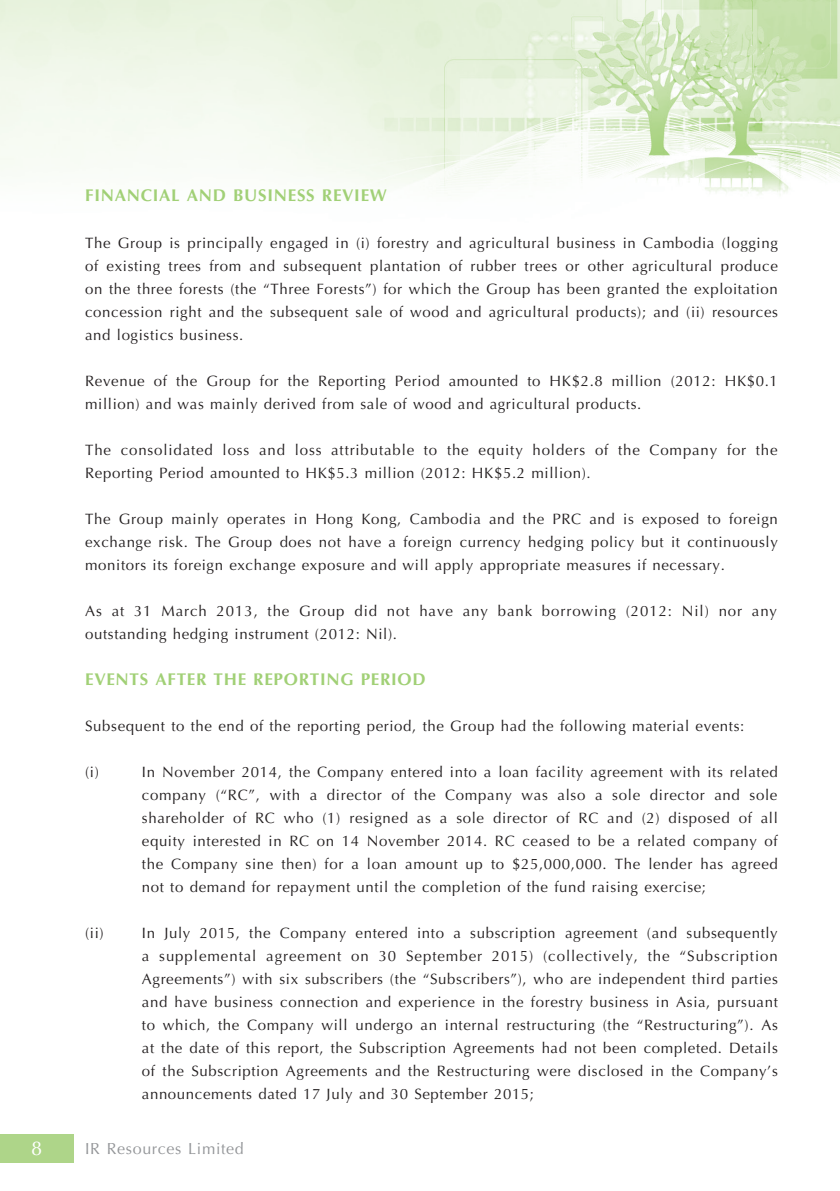
<style>
.page{position:relative;width:840px;height:1191px;background:#fff}
.page>*{position:absolute;margin:0;border:0;box-sizing:border-box;transform-origin:0 0}
.t1{font:20px "Optima";color:#fff}
.t2{font:700 17px "Optima";letter-spacing:.04em;color:#a1d076}
.t3{font:16px "Optima";letter-spacing:.04em;color:#939598}
.t4{font:15px/23px "Optima";letter-spacing:.04em;color:#231f20;text-align:justify}
.t5{font:15px/23px "Optima";letter-spacing:.06em;color:#231f20}
</style>
<div class="page">
<img style="left:0;top:0;width:839px;height:1163px">
<div style="left:0;top:1134px;width:74px;height:28px;background:#aed589"></div>
<p class="t2" style="left:85px;top:186px;width:116px">FINANCIAL AND</p>
<p class="t2" style="left:233px;top:186px;width:11px">BUSINESS</p>
<p class="t2" style="left:322px;top:186px;width:66px">REVIEW</p>
<p class="t4" style="left:85px;top:231px;width:694px">The Group is principally engaged in (i) forestry and agricultural business in Cambodia (logging of existing trees from and subsequent plantation of rubber trees or other agricultural produce on the three forests (the “Three Forests”) for which the Group has been granted the exploitation concession right and the subsequent sale of wood and agricultural products); and (ii) resources and logistics business.</p>
<p class="t4" style="left:85px;top:369px;width:694px">Revenue of the Group for the Reporting Period amounted to HK$2.8 million (2012: HK$0.1 million) and was mainly derived from sale of wood and agricultural products.</p>
<p class="t5" style="left:85px;top:438px;width:693px">The consolidated loss and loss attributable to the equity holders of the Company for the<br>Reporting Period amounted to HK$5.3 million (2012: HK$5.2 million).</p>
<p class="t4" style="left:85px;top:507px;width:693px">The Group mainly operates in Hong Kong, Cambodia and the PRC and is exposed to foreign exchange risk. The Group does not have a foreign currency hedging policy but it continuously monitors its foreign exchange exposure and will apply appropriate measures if necessary.</p>
<p class="t5" style="left:85px;top:599px;width:693px">As at 31 March 2013, the Group did not have any bank borrowing (2012: Nil) nor any outstanding hedging instrument (2012: Nil).</p>
<p class="t2" style="left:85px;top:669px;width:342px">EVENTS AFTER THE REPORTING PERIOD</p>
<p class="t4" style="left:85px;top:714px;width:660px">Subsequent to the end of the reporting period, the Group had the following material events:</p>
<p class="t4" style="left:85px;top:760px;width:15px">(i)</p>
<p class="t4" style="left:142px;top:760px;width:637px">In November 2014, the Company entered into a loan facility agreement with its related company (“RC”, with a director of the Company was also a sole director and sole shareholder of RC who (1) resigned as a sole director of RC and (2) disposed of all equity interested in RC on 14 November 2014. RC ceased to be a related company of the Company sine then) for a loan amount up to $25,000,000. The lender has agreed not to demand for repayment until the completion of the fund raising exercise;</p>
<p class="t4" style="left:85px;top:921px;width:20px">(ii)</p>
<p class="t4" style="left:142px;top:921px;width:637px">In July 2015, the Company entered into a subscription agreement (and subsequently a supplemental agreement on 30 September 2015) (collectively, the “Subscription Agreements”) with six subscribers (the “Subscribers”), who are independent third parties and have business connection and experience in the forestry business in Asia, pursuant to which, the Company will undergo an internal restructuring (the “Restructuring”). As at the date of this report, the Subscription Agreements had not been completed. Details of the Subscription Agreements and the Restructuring were disclosed in the Company’s announcements dated 17 July and 30 September 2015;</p>
<h1 class="t1" style="left:31px;top:1137px;width:13px">8</h1>
<p class="t3" style="left:85px;top:1139px;width:160px">IR Resources Limited</p>
</div>
